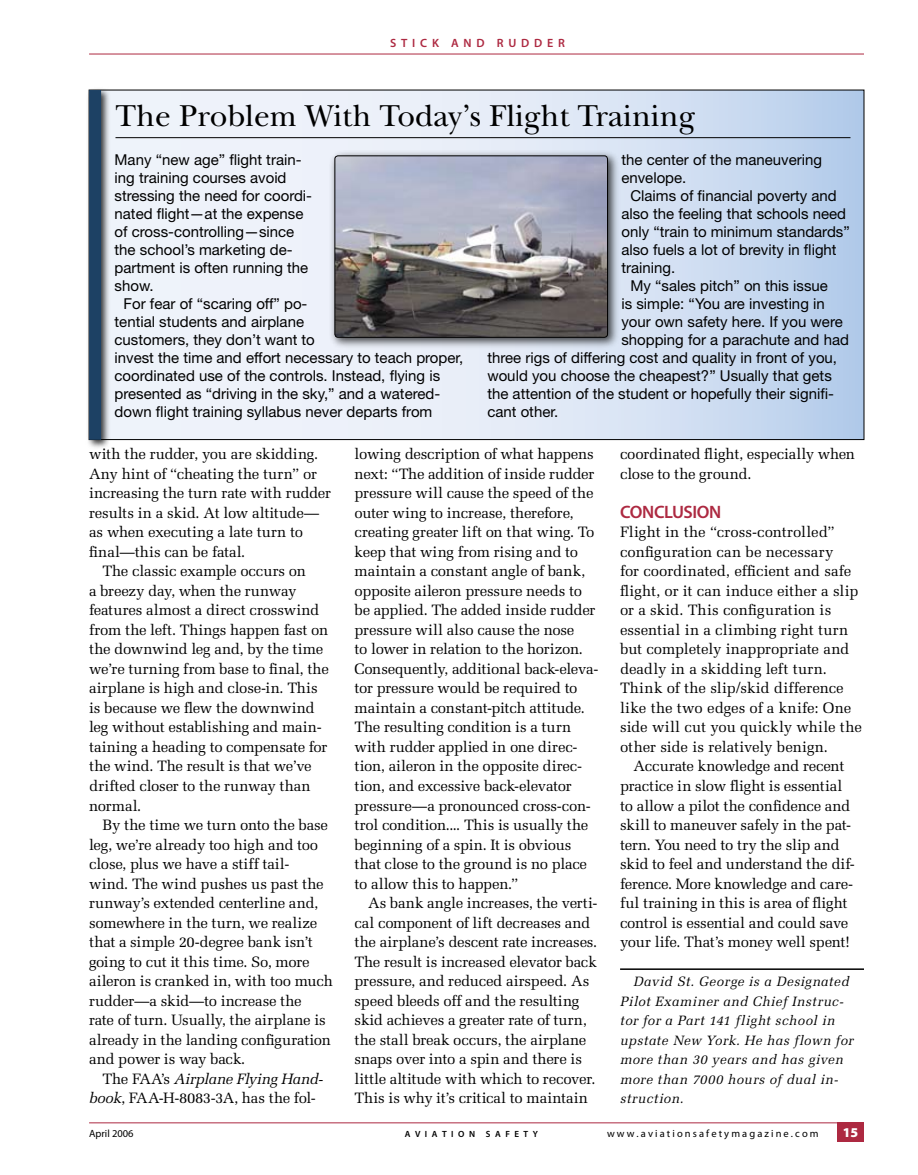
<style>
.page{position:relative;width:918px;height:1175px;background:#fff}
.page>*{position:absolute;margin:0;border:0;box-sizing:border-box;transform-origin:0 0}
.t1{font:31.5px "New Baskerville";color:#000}
.t2{font:600 18px "Myriad Pro";color:#ad2941}
.t3{font:15px/19.5px "Melior LT Std";letter-spacing:-.01em;color:#000}
.t4{font:15px "Helvetica Neue";color:#000}
.t5{font:italic 15px "Melior LT Std";letter-spacing:-.025em;color:#000}
.t6{font:italic 13.5px/19.5px "Melior LT Std";letter-spacing:.035em;color:#000}
.t7{font:900 13.5px "Myriad Pro";color:#fff}
.t8{font:600 12px "Myriad Pro";color:#ad2941}
.t9{font:10.5px "Myriad Pro";letter-spacing:.2em;color:#000}
.t10{font:10.5px "Myriad Pro";color:#000}
.t11{font:600 9px "Myriad Pro";color:#000}
.s1{font-style:normal}
.s2{font-style:italic}
</style>
<div class="page">
<hr style="left:89px;top:1122px;width:775px;height:1px;background:#ad2941">
<div style="left:837px;top:1122px;width:27px;height:20px;background:#ad2941"></div>
<hr style="left:89px;top:54px;width:775px;height:1px;background:#ad2941">
<hr style="left:620px;top:968px;width:244px;height:2px;background:#000">
<svg style="left:111px;top:92px;width:751px;height:346px;background:#dce6f4"></svg>
<hr style="left:115px;top:137px;width:735px;height:1px;background:#000">
<div style="left:329px;top:150px;width:291px;height:201px;background:#000;opacity:.75"></div>
<img style="left:335px;top:156px;width:273px;height:181px;border-radius:3px">
<div style="left:334px;top:155px;width:274px;height:183px;border:1px solid #000;border-radius:3px"></div>
<div style="left:85px;top:86px;width:26px;height:363px;background:#000;opacity:.75"></div>
<div style="left:89px;top:90px;width:12px;height:350px;background:#1d4164"></div>
<p class="t8" style="left:390px;top:36px;width:11px">STIC</p>
<p class="t8" style="left:432px;top:36px;width:32px">K AND</p>
<p class="t8" style="left:497px;top:36px;width:13px">RUDDER</p>
<h1 class="t1" style="left:115px;top:98px;width:581px">The Problem With Today’s Flight Training</h1>
<p class="t4" style="left:115px;top:151px;width:188px">Many “new age” flight train-</p>
<p class="t4" style="left:115px;top:169px;width:173px">ing training courses avoid</p>
<p class="t4" style="left:115px;top:187px;width:199px">stressing the need for coordi-</p>
<p class="t4" style="left:115px;top:205px;width:190px">nated flight—at the expense</p>
<p class="t4" style="left:115px;top:223px;width:181px">of cross-controlling—since</p>
<p class="t4" style="left:115px;top:241px;width:180px">the school’s marketing de-</p>
<p class="t4" style="left:115px;top:259px;width:195px">partment is often running the</p>
<p class="t4" style="left:115px;top:277px;width:41px">show.</p>
<p class="t4" style="left:124px;top:295px;width:185px">For fear of “scaring off” po-</p>
<p class="t4" style="left:115px;top:313px;width:191px">tential students and airplane</p>
<p class="t4" style="left:115px;top:331px;width:202px">customers, they don’t want to</p>
<p class="t4" style="left:115px;top:349px;width:350px">invest the time and effort necessary to teach proper,</p>
<p class="t4" style="left:115px;top:367px;width:327px">coordinated use of the controls. Instead, flying is</p>
<p class="t4" style="left:115px;top:385px;width:327px">presented as “driving in the sky,” and a watered-</p>
<p class="t4" style="left:115px;top:403px;width:319px">down flight training syllabus never departs from</p>
<p class="t4" style="left:621px;top:151px;width:202px">the center of the maneuvering</p>
<p class="t4" style="left:621px;top:169px;width:67px">envelope.</p>
<p class="t4" style="left:630px;top:187px;width:208px">Claims of financial poverty and</p>
<p class="t4" style="left:621px;top:205px;width:226px">also the feeling that schools need</p>
<p class="t4" style="left:621px;top:223px;width:230px">only “train to minimum standards”</p>
<p class="t4" style="left:621px;top:241px;width:217px">also fuels a lot of brevity in flight</p>
<p class="t4" style="left:621px;top:259px;width:55px">training.</p>
<p class="t4" style="left:630px;top:277px;width:199px">My “sales pitch” on this issue</p>
<p class="t4" style="left:621px;top:295px;width:205px">is simple: “You are investing in</p>
<p class="t4" style="left:621px;top:313px;width:223px">your own safety here. If you were</p>
<p class="t4" style="left:621px;top:331px;width:229px">shopping for a parachute and had</p>
<p class="t4" style="left:487px;top:349px;width:351px">three rigs of differing cost and quality in front of you,</p>
<p class="t4" style="left:487px;top:367px;width:346px">would you choose the cheapest?” Usually that gets</p>
<p class="t4" style="left:487px;top:385px;width:348px">the attention of the student or hopefully their signifi-</p>
<p class="t4" style="left:487px;top:403px;width:72px">cant other.</p>
<p class="t3" style="left:89px;top:444px;width:231px">with the rudder, you are skidding.</p>
<p class="t3" style="left:89px;top:464px;width:229px">Any hint of “cheating the turn” or</p>
<p class="t3" style="left:89px;top:483px;width:243px">increasing the turn rate with rudder</p>
<p class="t3" style="left:89px;top:503px;width:232px">results in a skid. At low altitude—</p>
<p class="t3" style="left:89px;top:522px;width:216px">as when executing a late turn to</p>
<p class="t3" style="left:89px;top:542px;width:158px">final—this can be fatal.</p>
<p class="t3" style="left:103px;top:561px;width:205px">The classic example occurs on</p>
<p class="t3" style="left:89px;top:581px;width:209px">a breezy day, when the runway</p>
<p class="t3" style="left:89px;top:600px;width:232px">features almost a direct crosswind</p>
<p class="t3" style="left:89px;top:620px;width:241px">from the left. Things happen fast on</p>
<p class="t3" style="left:89px;top:639px;width:236px">the downwind leg and, by the time</p>
<p class="t3" style="left:89px;top:659px;width:241px">we’re turning from base to final, the</p>
<p class="t3" style="left:89px;top:678px;width:230px">airplane is high and close-in. This</p>
<p class="t3" style="left:89px;top:698px;width:227px">is because we flew the downwind</p>
<p class="t3" style="left:89px;top:717px;width:234px">leg without establishing and main-</p>
<p class="t3" style="left:89px;top:737px;width:240px">taining a heading to compensate for</p>
<p class="t3" style="left:89px;top:756px;width:224px">the wind. The result is that we’ve</p>
<p class="t3" style="left:89px;top:776px;width:223px">drifted closer to the runway than</p>
<p class="t3" style="left:89px;top:795px;width:54px">normal.</p>
<p class="t3" style="left:103px;top:815px;width:227px">By the time we turn onto the base</p>
<p class="t3" style="left:89px;top:834px;width:231px">leg, we’re already too high and too</p>
<p class="t3" style="left:89px;top:854px;width:202px">close, plus we have a stiff tail-</p>
<p class="t3" style="left:89px;top:873px;width:236px">wind. The wind pushes us past the</p>
<p class="t3" style="left:89px;top:893px;width:231px">runway’s extended centerline and,</p>
<p class="t3" style="left:89px;top:912px;width:230px">somewhere in the turn, we realize</p>
<p class="t3" style="left:89px;top:932px;width:225px">that a simple 20-degree bank isn’t</p>
<p class="t3" style="left:89px;top:951px;width:222px">going to cut it this time. So, more</p>
<p class="t3" style="left:89px;top:971px;width:245px">aileron is cranked in, with too much</p>
<p class="t3" style="left:89px;top:990px;width:214px">rudder—a skid—to increase the</p>
<p class="t3" style="left:89px;top:1010px;width:238px">rate of turn. Usually, the airplane is</p>
<p class="t3" style="left:89px;top:1029px;width:243px">already in the landing configuration</p>
<p class="t3" style="left:89px;top:1049px;width:158px">and power is way back.</p>
<p class="t5" style="left:103px;top:1069px;width:222px"><span class="s1">The FAA’s</span> Airplane Flying Hand-</p>
<p class="t3" style="left:89px;top:1088px;width:228px"><span class="s2">book</span>, FAA-H-8083-3A, has the fol-</p>
<p class="t3" style="left:355px;top:444px;width:245px">lowing description of what happens next: “The addition of inside rudder pressure will cause the speed of the outer wing to increase, therefore, creating greater lift on that wing. To keep that wing from rising and to maintain a constant angle of bank, opposite aileron pressure needs to be applied. The added inside rudder pressure will also cause the nose<br>to lower in relation to the horizon.<br>Consequently, additional back-eleva&shy;tor pressure would be required to maintain a constant-pitch attitude.<br>The resulting condition is a turn with rudder applied in one direc&shy;tion, aileron in the opposite direc&shy;tion, and excessive back-elevator pressure—a pronounced cross-con&shy;trol condition.... This is usually the beginning of a spin. It is obvious that close to the ground is no place to allow this to happen.”</p>
<p class="t3" style="left:355px;top:893px;width:244px;text-indent:14px">As bank angle increases, the verti&shy;cal component of lift decreases and the airplane’s descent rate increases.<br>The result is increased elevator back pressure, and reduced airspeed. As speed bleeds off and the resulting skid achieves a greater rate of turn, the stall break occurs, the airplane snaps over into a spin and there is little altitude with which to recover.<br>This is why it’s critical to maintain</p>
<p class="t3" style="left:620px;top:444px;width:237px">coordinated flight, especially when close to the ground.</p>
<p class="t2" style="left:620px;top:502px;width:21px">CONCLUSION</p>
<p class="t3" style="left:620px;top:522px;width:243px">Flight in the “cross-controlled” configuration can be necessary<br>for coordinated, efficient and safe flight, or it can induce either a slip or a skid. This configuration is essential in a climbing right turn but completely inappropriate and deadly in a skidding left turn.<br>Think of the slip/skid difference like the two edges of a knife: One side will cut you quickly while the other side is relatively benign.</p>
<p class="t3" style="left:620px;top:756px;width:236px;text-indent:14px">Accurate knowledge and recent practice in slow flight is essential to allow a pilot the confidence and skill to maneuver safely in the pat&shy;tern. You need to try the slip and skid to feel and understand the dif&shy;ference. More knowledge and care&shy;ful training in this is area of flight control is essential and could save your life. That’s money well spent!</p>
<p class="t6" style="left:620px;top:971px;width:235px;text-indent:14px">David St. George is a Designated<br>Pilot Examiner and Chief Instruc&shy;tor for a Part 141 flight school in upstate New York. He has flown for more than 30 years and has given more than 7000 hours of dual in&shy;struction.</p>
<p class="t10" style="left:89px;top:1128px;width:46px">April 2006</p>
<p class="t11" style="left:405px;top:1129px;width:20px">A VIATION</p>
<p class="t11" style="left:486px;top:1129px;width:19px">S AFET</p>
<p class="t11" style="left:533px;top:1129px;width:7px">Y</p>
<p class="t9" style="left:607px;top:1128px;width:213px">www.aviationsafetymagazine.com</p>
<p class="t7" style="left:843px;top:1125px;width:16px">15</p>
</div>
